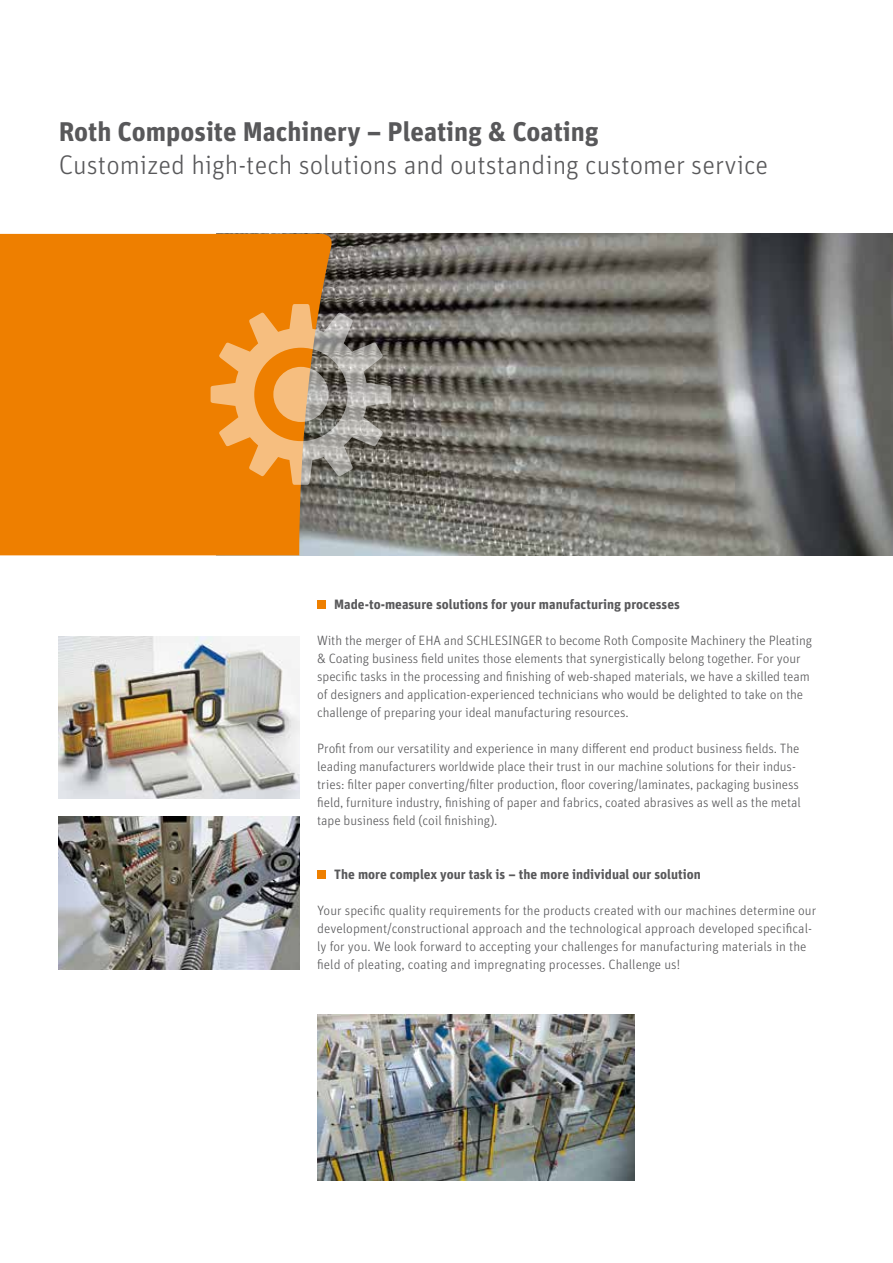
<style>
.page{position:relative;width:893px;height:1263px;background:#fff}
.page>*{position:absolute;margin:0;border:0;box-sizing:border-box;transform-origin:0 0}
.t1{font:300 27px "Unit OT";color:#58585a}
.t2{font:700 27px "Unit OT";color:#58585a}
.t3{font:300 13.5px/18px "Unit OT";letter-spacing:-.01em;color:#58585a}
.t4{font:700 13.5px "Unit OT";color:#58585a}
</style>
<div class="page">
<img style="left:59px;top:636px;width:240px;height:162px">
<img style="left:59px;top:816px;width:240px;height:153px">
<div style="left:317px;top:601px;width:9px;height:8px;background:#ee7f00"></div>
<div style="left:317px;top:871px;width:9px;height:8px;background:#ee7f00"></div>
<img style="left:317px;top:1014px;width:317px;height:166px">
<img style="left:334px;top:234px;width:559px;height:321px">
<div style="left:0;top:234px;width:334px;height:321px;background:#ee7f00"></div>
<svg style="left:211px;top:304px;width:180px;height:181px;background:#c19159"></svg>
<h1 class="t2" style="left:59px;top:114px;width:542px">Roth Composite Machinery – Pleating &amp; Coating</h1>
<h1 class="t1" style="left:59px;top:149px;width:711px">Customized high-tech solutions and outstanding customer service</h1>
<p class="t4" style="left:334px;top:596px;width:347px">Made-to-measure solutions for your manufacturing processes</p>
<p class="t3" style="left:317px;top:631px;width:496px">With the merger of EHA and SCHLESINGER to become Roth Composite Machinery the Pleating &amp; Coating business field unites those elements that synergistically belong together. For your specific tasks in the processing and finishing of web-shaped materials, we have a skilled team of designers and application-experienced technicians who would be delighted to take on the challenge of preparing your ideal manufacturing resources.</p>
<p class="t3" style="left:317px;top:739px;width:485px">Profit from our versatility and experience in many different end product business fields. The leading manufacturers worldwide place their trust in our machine solutions for their indus&shy;tries: filter paper converting/filter production, floor covering/laminates, packaging business field, furniture industry, finishing of paper and fabrics, coated abrasives as well as the metal tape business field (coil finishing).</p>
<p class="t4" style="left:334px;top:866px;width:368px">The more complex your task is – the more individual our solution</p>
<p class="t3" style="left:317px;top:901px;width:501px">Your specific quality requirements for the products created with our machines determine our development/constructional approach and the technological approach developed specifical&shy;ly for you. We look forward to accepting your challenges for manufacturing materials in the field of pleating, coating and impregnating processes. Challenge us!</p>
</div>
